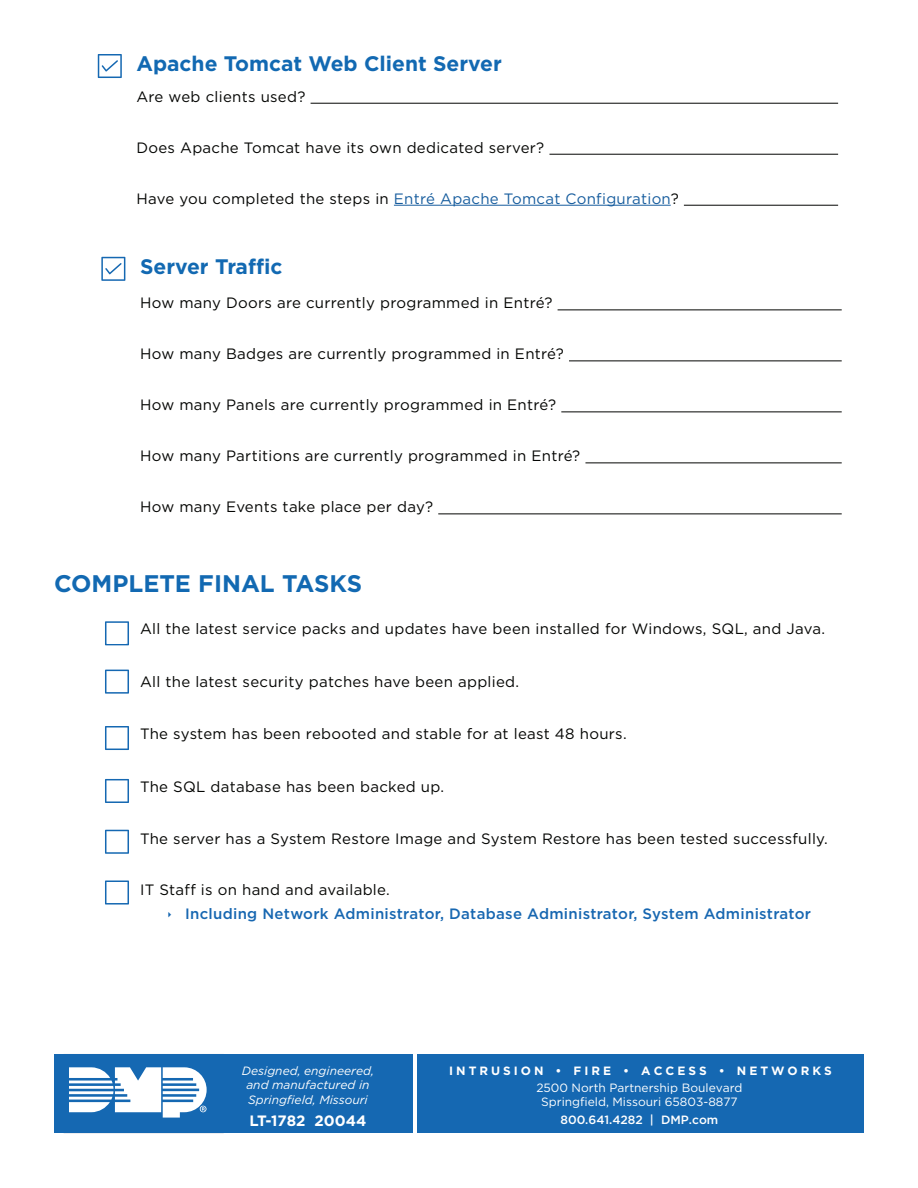
<style>
.page{position:relative;width:918px;height:1188px;background:#fff}
.page>*{position:absolute;margin:0;border:0;box-sizing:border-box;transform-origin:0 0}
.Heading_1{font:700 24px "Gotham";color:#1269b2}
.Heading_2{font:700 21px "Gotham";color:#1269b2}
.Wide_body{font:15px "Gotham";letter-spacing:.02em;color:#040503}
.t1{font:500 15px "Gotham";letter-spacing:.02em;color:#1767b1}
.Wide_body-2{font:15px "Gotham";letter-spacing:.02em;color:#175d9e}
.Close_body{font:15px "Gotham";letter-spacing:.02em;color:#040503}
.t2{font:700 15px "Gotham";color:#fff}
.t3{font:12px/14.4px "Gotham";color:#fff;text-align:center}
.t4{font:italic 12px/14.4px "Gotham";color:#fff;text-align:center}
.t5{font:700 12px "Gotham";letter-spacing:.25em;color:#fff}
.t6{font:500 12px "Gotham";color:#fff}
.s1{color:#040503}
</style>
<div class="page">
<svg style="left:64px;top:1054px;width:160px;height:80px"></svg>
<div style="left:54px;top:1055px;width:359px;height:78px;background:#1568b2"></div>
<div style="left:417px;top:1055px;width:447px;height:78px;background:#1568b2"></div>
<svg style="left:69px;top:1067px;width:138px;height:51px"></svg>
<hr style="left:558px;top:310px;width:284px;height:1px;background:#040503">
<hr style="left:569px;top:361px;width:273px;height:1px;background:#040503">
<hr style="left:561px;top:412px;width:281px;height:1px;background:#040503">
<hr style="left:585px;top:463px;width:257px;height:1px;background:#040503">
<hr style="left:438px;top:514px;width:404px;height:1px;background:#040503">
<svg style="left:101px;top:257px;width:24px;height:24px"></svg>
<hr style="left:311px;top:103px;width:527px;height:1px;background:#040503">
<hr style="left:549px;top:154px;width:289px;height:1px;background:#040503">
<hr style="left:394px;top:205px;width:277px;height:1px;background:#175d9e">
<hr style="left:684px;top:205px;width:154px;height:1px;background:#040503">
<svg style="left:98px;top:54px;width:24px;height:24px"></svg>
<svg style="left:105px;top:621px;width:24px;height:24px"></svg>
<div style="left:107px;top:624px;width:19px;height:19px;background:#fff"></div>
<svg style="left:105px;top:670px;width:24px;height:24px"></svg>
<div style="left:107px;top:672px;width:19px;height:20px;background:#fff"></div>
<svg style="left:105px;top:726px;width:24px;height:24px"></svg>
<div style="left:107px;top:729px;width:19px;height:19px;background:#fff"></div>
<svg style="left:105px;top:779px;width:24px;height:24px"></svg>
<div style="left:107px;top:782px;width:19px;height:19px;background:#fff"></div>
<svg style="left:105px;top:830px;width:24px;height:24px"></svg>
<div style="left:107px;top:833px;width:19px;height:19px;background:#fff"></div>
<svg style="left:105px;top:881px;width:24px;height:24px"></svg>
<div style="left:107px;top:883px;width:19px;height:19px;background:#fff"></div>
<p class="Heading_2" style="left:136px;top:49px;width:367px">Apache Tomcat Web Client Server</p>
<p class="Wide_body" style="left:136px;top:87px;width:171px">Are web clients used?</p>
<p class="Wide_body" style="left:136px;top:138px;width:409px">Does Apache Tomcat have its own dedicated server?</p>
<p class="Wide_body-2" style="left:136px;top:189px;width:544px"><span class="s1">Have you completed the steps in</span> Entré Apache Tomcat Configuration<span class="s1">?</span></p>
<p class="Heading_2" style="left:140px;top:252px;width:144px">Server Traffic</p>
<p class="Wide_body" style="left:140px;top:293px;width:414px">How many Doors are currently programmed in Entré?</p>
<p class="Wide_body" style="left:140px;top:344px;width:425px">How many Badges are currently programmed in Entré?</p>
<p class="Wide_body" style="left:140px;top:395px;width:418px">How many Panels are currently programmed in Entré?</p>
<p class="Wide_body" style="left:140px;top:446px;width:442px">How many Partitions are currently programmed in Entré?</p>
<p class="Wide_body" style="left:140px;top:497px;width:295px">How many Events take place per day?</p>
<p class="Heading_1" style="left:54px;top:567px;width:310px">COMPLETE FINAL TASKS</p>
<p class="Wide_body" style="left:140px;top:620px;width:687px">All the latest service packs and updates have been installed for Windows, SQL, and Java.</p>
<p class="Wide_body" style="left:140px;top:672px;width:381px">All the latest security patches have been applied.</p>
<p class="Wide_body" style="left:140px;top:725px;width:488px">The system has been rebooted and stable for at least 48 hours.</p>
<p class="Wide_body" style="left:140px;top:777px;width:306px">The SQL database has been backed up.</p>
<p class="Wide_body" style="left:140px;top:830px;width:689px">The server has a System Restore Image and System Restore has been tested successfully.</p>
<p class="Close_body" style="left:140px;top:881px;width:251px">IT Staff is on hand and available.</p>
<p class="t1" style="left:185px;top:904px;width:628px">Including Network Administrator, Database Administrator, System Administrator</p>
<p class="t4" style="left:242px;top:1063px;width:134px">Designed, engineered, and manufactured in<br>Springfield, Missouri</p>
<p class="t2" style="left:249px;top:1111px;width:118px">LT-1782 20044</p>
<p class="t5" style="left:449px;top:1063px;width:384px">INTRUSION • FIRE • ACCESS • NETWORKS</p>
<p class="t3" style="left:536px;top:1080px;width:208px">2500 North Partnership Boulevard<br>Springfield, Missouri 65803-8877</p>
<p class="t6" style="left:561px;top:1112px;width:159px">800.641.4282 | DMP.com</p>
</div>
